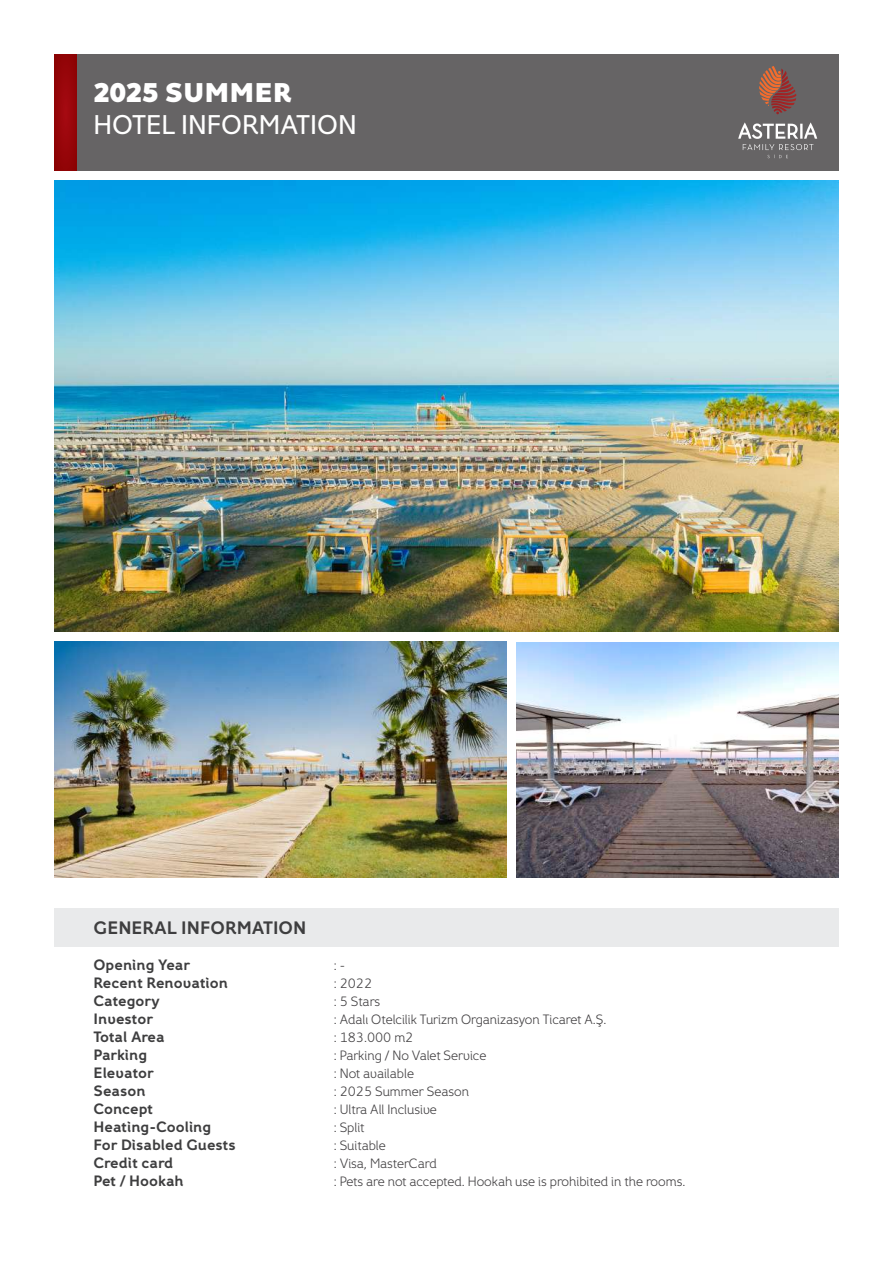
<style>
.page{position:relative;width:893px;height:1263px;background:#fff}
.page>*{position:absolute;margin:0;border:0;box-sizing:border-box;transform-origin:0 0}
.t1{font:27px "Fox Grotesque Pro";color:#fff}
.t2{font:800 27px "Fox Grotesque Pro";color:#fff}
.t3{font:700 18px "Fox Grotesque Pro";color:#3e3e3f}
.t4{font:700 15px/18px "Fox Grotesque Pro";color:#3e3e3f}
.t5{font:13.5px/18px "Fox Grotesque Pro Lt";color:#413f41}
</style>
<div class="page">
<div style="left:54px;top:908px;width:785px;height:38px;background:#e9eaeb"></div>
<div style="left:77px;top:54px;width:762px;height:116px;background:#666465"></div>
<div style="left:54px;top:54px;width:23px;height:116px;background:#960509"></div>
<img style="left:54px;top:181px;width:785px;height:450px">
<img style="left:54px;top:642px;width:452px;height:235px">
<img style="left:517px;top:642px;width:322px;height:235px">
<svg style="left:759px;top:66px;width:37px;height:42px"></svg>
<svg style="left:738px;top:122px;width:79px;height:36px"></svg>
<h1 class="t2" style="left:94px;top:75px;width:200px">2025 SUMMER</h1>
<h1 class="t1" style="left:94px;top:108px;width:265px">HOTEL INFORMATION</h1>
<h2 class="t3" style="left:94px;top:916px;width:214px">GENERAL INFORMATION</h2>
<p class="t4" style="left:94px;top:956px;width:144px">Opening Year<br>Recent Renovation<br>Category<br>Investor<br>Total Area<br>Parking<br>Elevator<br>Season<br>Concept<br>Heating-Cooling<br>For Disabled Guests<br>Credit card<br>Pet / Hookah</p>
<p class="t5" style="left:334px;top:956px;width:353px">: -<br>: 2022<br>: 5 Stars<br>: Adalı Otelcilik Turizm Organizasyon Ticaret A.Ş.<br>: 183.000 m2<br>: Parking / No Valet Service<br>: Not available<br>: 2025 Summer Season<br>: Ultra All Inclusive<br>: Split<br>: Suitable<br>: Visa, MasterCard<br>: Pets are not accepted. Hookah use is prohibited in the rooms.</p>
</div>
